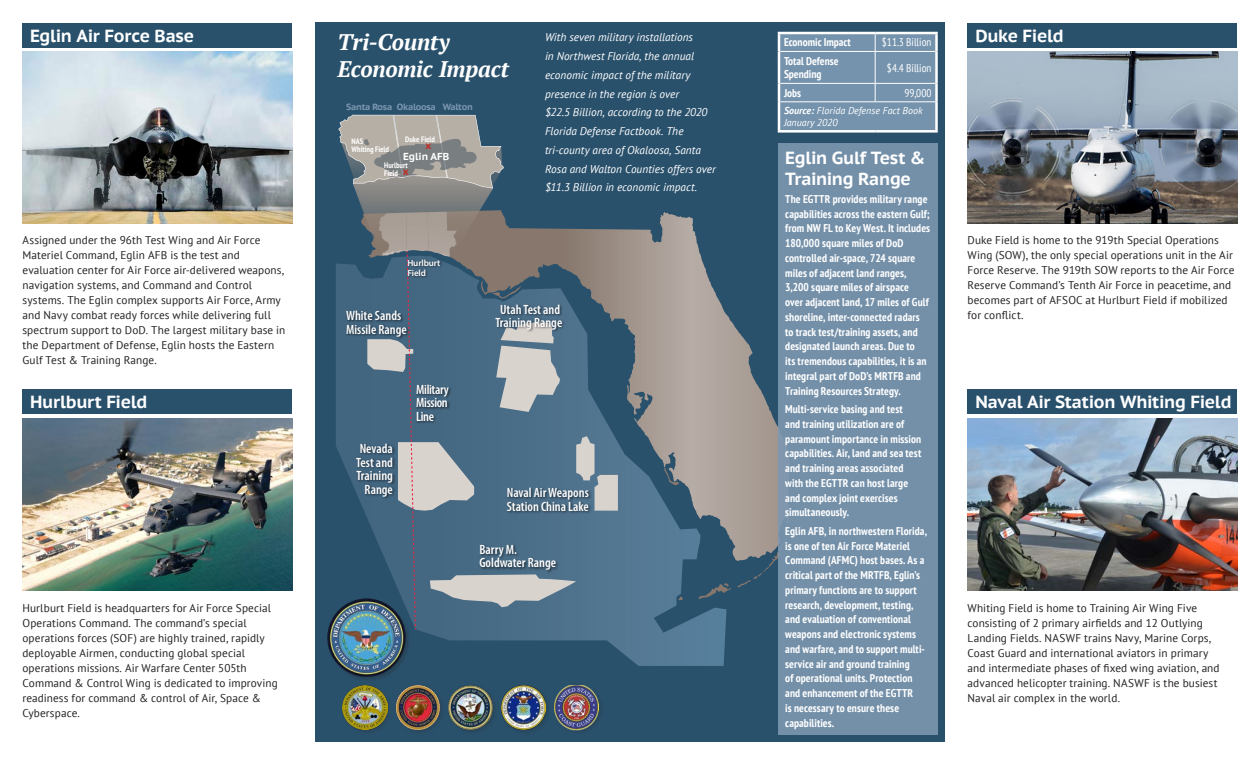
<style>
.page{position:relative;width:1260px;height:765px;background:#fff}
.page>*{position:absolute;margin:0;border:0;box-sizing:border-box;transform-origin:0 0}
.t1{font:italic 700 22.5px/27px "PT Serif";letter-spacing:-.01em;color:#fff}
.t2{font:700 17.5px/21px "PT Sans Caption";letter-spacing:-.015em;color:#fff}
.t3{font:600 condensed 13.5px/13.5px "Myriad Pro";color:#fff}
.t4{font:11.25px/15px "PT Sans";letter-spacing:.01em;color:#231f20}
.t5{font:700 condensed 11.25px/14.8px "PT Sans";letter-spacing:.01em;color:#fff}
.t6{font:italic 11.25px/18.8px "PT Sans";letter-spacing:.005em;color:#fff}
.t7{font:condensed 11.25px "PT Sans";color:#fff}
.t8{font:700 10.12px "PT Sans Caption";color:#fff}
.t9{font:700 10.12px "PT Sans Caption";color:#c32c26}
.t10{font:italic 10px/12px "PT Sans";color:#fff}
.t11{font:700 9px "PT Sans Caption";letter-spacing:-.025em;color:#7d98b1}
.t12{font:600 9px/10.1px "Myriad Pro";letter-spacing:-.01em;color:#fff}
.t13{font:700 condensed 7.88px/7.9px "PT Sans";color:#fff}
.s1{font-weight:700}
</style>
<div class="page">
<img style="left:968px;top:51px;width:270px;height:173px">
<img style="left:968px;top:418px;width:270px;height:172px">
<img style="left:22px;top:51px;width:270px;height:173px">
<img style="left:22px;top:418px;width:270px;height:172px">
<div style="left:315px;top:22px;width:630px;height:720px;background:#2a516c"></div>
<div style="left:22px;top:389px;width:270px;height:25px;background:#2a516c"></div>
<div style="left:968px;top:23px;width:270px;height:25px;background:#2a516c"></div>
<div style="left:968px;top:389px;width:270px;height:25px;background:#2a516c"></div>
<svg style="left:737px;top:561px;width:37px;height:26px"></svg>
<svg style="left:726px;top:583px;width:5px;height:9px"></svg>
<svg style="left:618px;top:212px;width:160px;height:349px"></svg>
<svg style="left:336px;top:256px;width:390px;height:410px"></svg>
<svg style="left:339px;top:115px;width:279px;height:514px"></svg>
<div style="left:22px;top:23px;width:270px;height:25px;background:#2a516c"></div>
<hr style="left:778px;top:32px;width:97px;height:2px;background:#fff">
<hr style="left:875px;top:32px;width:63px;height:2px;background:#fff">
<hr style="left:935px;top:34px;width:3px;height:17px;background:#fff">
<hr style="left:935px;top:51px;width:3px;height:32px;background:#fff">
<svg style="left:778px;top:33px;width:159px;height:97px;background:#7d99b1"></svg>
<hr style="left:935px;top:83px;width:3px;height:19px;background:#fff">
<hr style="left:778px;top:102px;width:2px;height:28px;background:#fff">
<hr style="left:935px;top:102px;width:3px;height:28px;background:#fff">
<hr style="left:778px;top:130px;width:97px;height:3px;background:#fff">
<hr style="left:875px;top:130px;width:63px;height:3px;background:#fff">
<div style="left:328px;top:599px;width:82px;height:83px;background:#231f20;opacity:.25"></div>
<img style="left:327px;top:598px;width:79px;height:79px">
<div style="left:341px;top:683px;width:52px;height:53px;background:#231f20;opacity:.25"></div>
<img style="left:343px;top:685px;width:44px;height:45px">
<img style="left:395px;top:685px;width:46px;height:45px">
<img style="left:554px;top:685px;width:45px;height:45px">
<img style="left:448px;top:685px;width:45px;height:45px">
<img style="left:501px;top:685px;width:45px;height:45px">
<div style="left:778px;top:143px;width:160px;height:591px;background:#7490a9"></div>
<h2 class="t2" style="left:30px;top:25px;width:166px">Eglin Air Force Base</h2>
<p class="t4" style="left:22px;top:233px;width:264px">Assigned under the 96th Test Wing and Air Force Materiel Command, Eglin AFB is the test and evaluation center for Air Force air-delivered weapons, navigation systems, and Command and Control systems. The Eglin complex supports Air Force, Army and Navy combat ready forces while delivering full spectrum support to DoD. The largest military base in the Department of Defense, Eglin hosts the Eastern Gulf Test &amp; Training Range.</p>
<h2 class="t2" style="left:30px;top:391px;width:119px">Hurlburt Field</h2>
<p class="t4" style="left:22px;top:600px;width:257px">Hurlburt Field is headquarters for Air Force Special Operations Command. The command’s special operations forces (SOF) are highly trained, rapidly deployable Airmen, conducting global special operations missions. Air Warfare Center 505th Command &amp; Control Wing is dedicated to improving readiness for command &amp; control of Air, Space &amp; Cyberspace.</p>
<p class="t6" style="left:545px;top:28px;width:172px">With seven military installations<br>in Northwest Florida, the annual economic impact of the military presence in the region is over<br>$22.5 Billion, according to the 2020<br>Florida Defense Factbook. The tri‑county area of Okaloosa, Santa Rosa and Walton Counties offers over $11.3 Billion in economic impact.</p>
<h2 class="t2" style="left:975px;top:25px;width:90px">Duke Field</h2>
<h1 class="t1" style="left:338px;top:29px;width:173px">Tri-County<br>Economic Impact</h1>
<p class="t5" style="left:784px;top:35px;width:68px">Economic Impact</p>
<p class="t7" style="left:882px;top:35px;width:51px">$11.3 Billion</p>
<p class="t5" style="left:784px;top:54px;width:56px;line-height:13.5px">Total Defense<br>Spending</p>
<p class="t7" style="left:887px;top:60px;width:46px">$4.4 Billion</p>
<p class="t5" style="left:784px;top:85px;width:19px">Jobs</p>
<p class="t7" style="left:904px;top:86px;width:29px">99,000</p>
<p class="t10" style="left:784px;top:105px;width:140px"><span class="s1">Source:</span> Florida Defense Fact Book<br>January 2020</p>
<p class="t11" style="left:346px;top:101px;width:128px">Santa Rosa Okaloosa Walton</p>
<p class="t13" style="left:405px;top:135px;width:31px">Duke Field</p>
<p class="t13" style="left:384px;top:161px;width:25px">Hurlburt<br>Field</p>
<p class="t13" style="left:352px;top:137px;width:39px">NAS<br>Whiting Field</p>
<p class="t9" style="left:425px;top:138px;width:7px">x</p>
<h2 class="t2" style="left:785px;top:146px;width:142px">Eglin Gulf Test &amp;<br>Training Range</h2>
<p class="t5" style="left:785px;top:191px;width:146px">The EGTTR provides military range capabilities across the eastern Gulf; from NW FL to Key West. It includes 180,000 square miles of DoD controlled air-space, 724 square miles of adjacent land ranges, 3,200 square miles of airspace<br>over adjacent land, 17 miles of Gulf shoreline, inter-connected radars to track test/training assets, and designated launch areas. Due to<br>its tremendous capabilities, it is an integral part of DoD’s MRTFB and Training Resources Strategy.</p>
<p class="t5" style="left:785px;top:402px;width:138px">Multi-service basing and test<br>and training utilization are of paramount importance in mission capabilities. Air, land and sea test and training areas associated with the EGTTR can host large and complex joint exercises simultaneously.</p>
<p class="t5" style="left:785px;top:523px;width:143px">Eglin AFB, in northwestern Florida, is one of ten Air Force Materiel<br>Command (AFMC) host bases. As a critical part of the MRTFB, Eglin’s primary functions are to support research, development, testing, and evaluation of conventional weapons and electronic systems and warfare, and to support multi&shy;service air and ground training<br>of operational units. Protection and enhancement of the EGTTR<br>is necessary to ensure these capabilities.</p>
<p class="t8" style="left:403px;top:149px;width:48px">Eglin AFB</p>
<p class="t9" style="left:403px;top:164px;width:7px">x</p>
<p class="t4" style="left:968px;top:233px;width:268px">Duke Field is home to the 919th Special Operations Wing (SOW), the only special operations unit in the Air Force Reserve. The 919th SOW reports to the Air Force Reserve Command’s Tenth Air Force in peacetime, and becomes part of AFSOC at Hurlburt Field if mobilized for conflict.</p>
<p class="t12" style="left:407px;top:257px;width:34px">Hurlburt<br>Field</p>
<p class="t3" style="left:495px;top:303px;width:68px;line-height:12.4px;text-align:center">Utah Test and<br>Training Range</p>
<p class="t3" style="left:346px;top:309px;width:62px">White Sands<br>Missile Range</p>
<p class="t3" style="left:416px;top:383px;width:34px;text-align:justify">Military Mission Line</p>
<h2 class="t2" style="left:975px;top:391px;width:258px">Naval Air Station Whiting Field</h2>
<p class="t3" style="left:356px;top:442px;width:38px;text-align:right">Nevada<br>Test and<br>Training<br>Range</p>
<p class="t3" style="left:507px;top:486px;width:84px">Naval Air Weapons<br>Station China Lake</p>
<p class="t3" style="left:479px;top:542px;width:78px">Barry M.<br>Goldwater Range</p>
<p class="t4" style="left:968px;top:600px;width:254px">Whiting Field is home to Training Air Wing Five consisting of 2 primary airfields and 12 Outlying Landing Fields. NASWF trains Navy, Marine Corps, Coast Guard and international aviators in primary and intermediate phases of fixed wing aviation, and advanced helicopter training. NASWF is the busiest Naval air complex in the world.</p>
</div>
